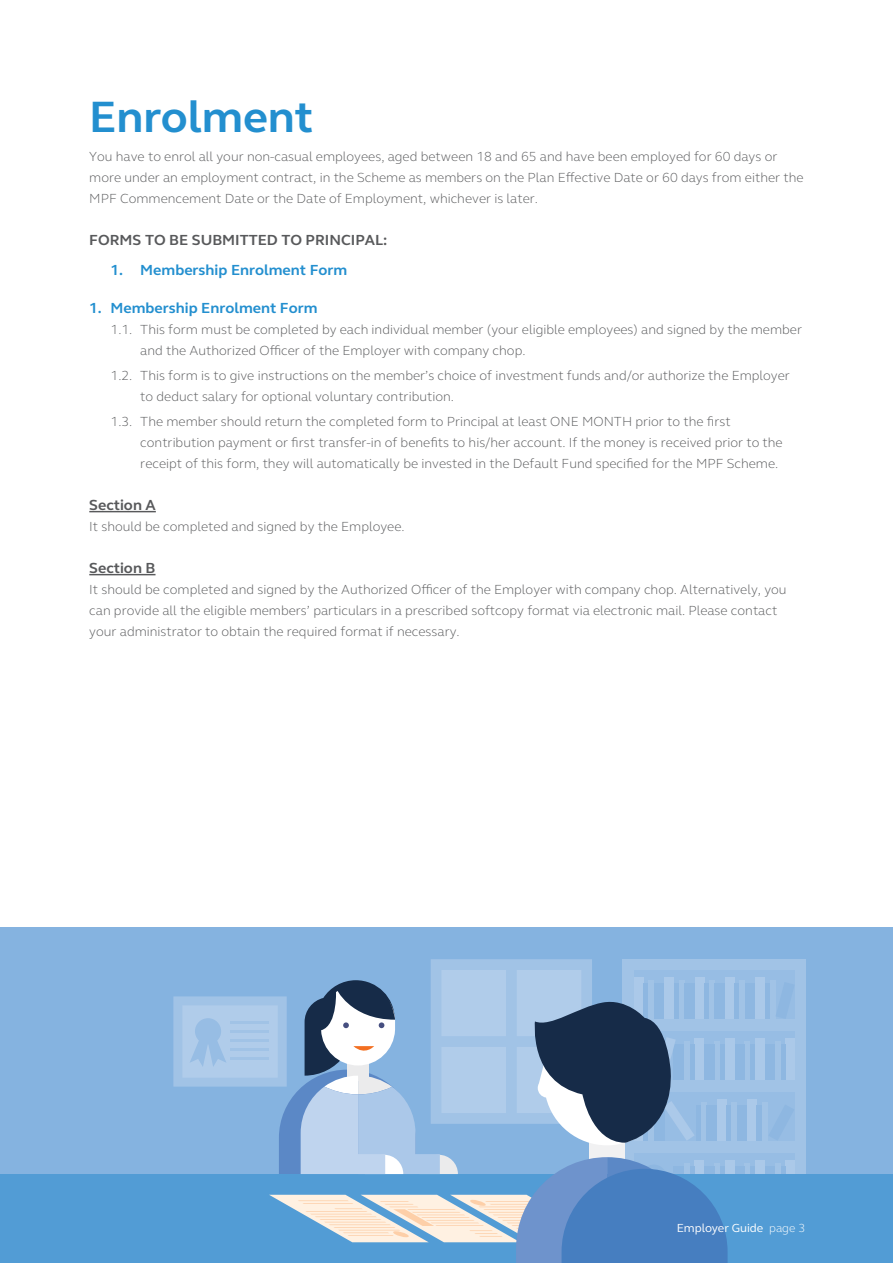
<style>
.page{position:relative;width:893px;height:1263px;background:#fff}
.page>*{position:absolute;margin:0;border:0;box-sizing:border-box;transform-origin:0 0}
.t1{font:700 45px "FS Elliot Pro";color:#238fcf}
.t2{font:700 15px "FS Elliot Pro";color:#238fcf}
.t3{font:700 15px "FS Elliot Pro";color:#58595b}
.t4{font:300 13.5px/21px "FS Elliot Pro";color:#58595b}
.t5{font:12px "FS Elliot Pro";color:#fff}
.s1{font-weight:300}
</style>
<div class="page">
<hr style="left:89px;top:511px;width:67px;height:1px;background:#58595b">
<hr style="left:89px;top:574px;width:67px;height:1px;background:#58595b">
<div style="left:0;top:928px;width:893px;height:335px;background:#85b3e0"></div>
<div style="left:622px;top:959px;width:184px;height:230px;background:#a1c3e6"></div>
<div style="left:634px;top:970px;width:161px;height:49px;background:#97bde4"></div>
<div style="left:634px;top:1031px;width:161px;height:49px;background:#97bde4"></div>
<div style="left:634px;top:1092px;width:161px;height:49px;background:#97bde4"></div>
<div style="left:634px;top:1153px;width:161px;height:48px;background:#97bde4"></div>
<div style="left:726px;top:1105px;width:6px;height:36px;background:#8eb7e1"></div>
<div style="left:732px;top:1102px;width:5px;height:39px;background:#a1c3e6"></div>
<div style="left:737px;top:1105px;width:10px;height:36px;background:#8eb7e1"></div>
<div style="left:747px;top:1099px;width:10px;height:42px;background:#abc9e9"></div>
<div style="left:757px;top:1105px;width:5px;height:36px;background:#8eb7e1"></div>
<div style="left:762px;top:1102px;width:5px;height:39px;background:#a1c3e6"></div>
<div style="left:725px;top:977px;width:10px;height:42px;background:#abc9e9"></div>
<div style="left:735px;top:983px;width:5px;height:36px;background:#8eb7e1"></div>
<div style="left:740px;top:980px;width:5px;height:39px;background:#a1c3e6"></div>
<div style="left:745px;top:983px;width:10px;height:36px;background:#8eb7e1"></div>
<div style="left:755px;top:977px;width:10px;height:42px;background:#abc9e9"></div>
<div style="left:765px;top:983px;width:5px;height:36px;background:#8eb7e1"></div>
<div style="left:770px;top:980px;width:5px;height:39px;background:#a1c3e6"></div>
<div style="left:785px;top:1038px;width:10px;height:41px;background:#abc9e9"></div>
<div style="left:780px;top:1044px;width:5px;height:35px;background:#8eb7e1"></div>
<div style="left:775px;top:1041px;width:5px;height:38px;background:#a1c3e6"></div>
<div style="left:764px;top:1044px;width:11px;height:35px;background:#8eb7e1"></div>
<div style="left:755px;top:1038px;width:9px;height:41px;background:#abc9e9"></div>
<div style="left:750px;top:1044px;width:5px;height:35px;background:#8eb7e1"></div>
<div style="left:745px;top:1041px;width:5px;height:38px;background:#a1c3e6"></div>
<div style="left:734px;top:1044px;width:11px;height:35px;background:#8eb7e1"></div>
<div style="left:725px;top:1038px;width:9px;height:41px;background:#abc9e9"></div>
<div style="left:785px;top:1160px;width:10px;height:42px;background:#abc9e9"></div>
<div style="left:780px;top:1166px;width:5px;height:36px;background:#8eb7e1"></div>
<div style="left:775px;top:1163px;width:5px;height:39px;background:#a1c3e6"></div>
<div style="left:764px;top:1166px;width:11px;height:36px;background:#8eb7e1"></div>
<div style="left:755px;top:1160px;width:9px;height:42px;background:#abc9e9"></div>
<div style="left:750px;top:1166px;width:5px;height:36px;background:#8eb7e1"></div>
<div style="left:745px;top:1163px;width:5px;height:39px;background:#a1c3e6"></div>
<div style="left:734px;top:1166px;width:11px;height:36px;background:#8eb7e1"></div>
<div style="left:725px;top:1160px;width:9px;height:42px;background:#abc9e9"></div>
<div style="left:0;top:1174px;width:893px;height:89px;background:#529cd5"></div>
<svg style="left:173px;top:959px;width:555px;height:304px"></svg>
<h1 class="t1" style="left:89px;top:86px;width:225px">Enrolment</h1>
<p class="t4" style="left:89px;top:146px;width:716px">You have to enrol all your non-casual employees, aged between 18 and 65 and have been employed for 60 days or more under an employment contract, in the Scheme as members on the Plan Effective Date or 60 days from either the<br>MPF Commencement Date or the Date of Employment, whichever is later.</p>
<p class="t3" style="left:89px;top:230px;width:300px">FORMS TO BE SUBMITTED TO PRINCIPAL:</p>
<p class="t2" style="left:111px;top:259px;width:238px">1. Membership Enrolment Form</p>
<p class="t2" style="left:89px;top:297px;width:230px">1. Membership Enrolment Form</p>
<p class="t4" style="left:140px;top:318px;width:663px;text-indent:-30px">1.1. This form must be completed by each individual member (your eligible employees) and signed by the member and the Authorized Officer of the Employer with company chop.</p>
<p class="t4" style="left:140px;top:364px;width:651px;text-indent:-30px">1.2. This form is to give instructions on the member’s choice of investment funds and/or authorize the Employer to deduct salary for optional voluntary contribution.</p>
<p class="t4" style="left:140px;top:411px;width:644px;text-indent:-30px">1.3. The member should return the completed form to Principal at least ONE MONTH prior to the first contribution payment or first transfer-in of benefits to his/her account. If the money is received prior to the receipt of this form, they will automatically be invested in the Default Fund specified for the MPF Scheme.</p>
<p class="t3" style="left:89px;top:495px;width:68px">Section A</p>
<p class="t4" style="left:89px;top:516px;width:317px">It should be completed and signed by the Employee.</p>
<p class="t3" style="left:89px;top:558px;width:68px">Section B</p>
<p class="t4" style="left:89px;top:579px;width:699px">It should be completed and signed by the Authorized Officer of the Employer with company chop. Alternatively, you can provide all the eligible members’ particulars in a prescribed softcopy format via electronic mail. Please contact your administrator to obtain the required format if necessary.</p>
<p class="t5" style="left:677px;top:1220px;width:130px">Employer Guide <span class="s1">page 3</span></p>
</div>
